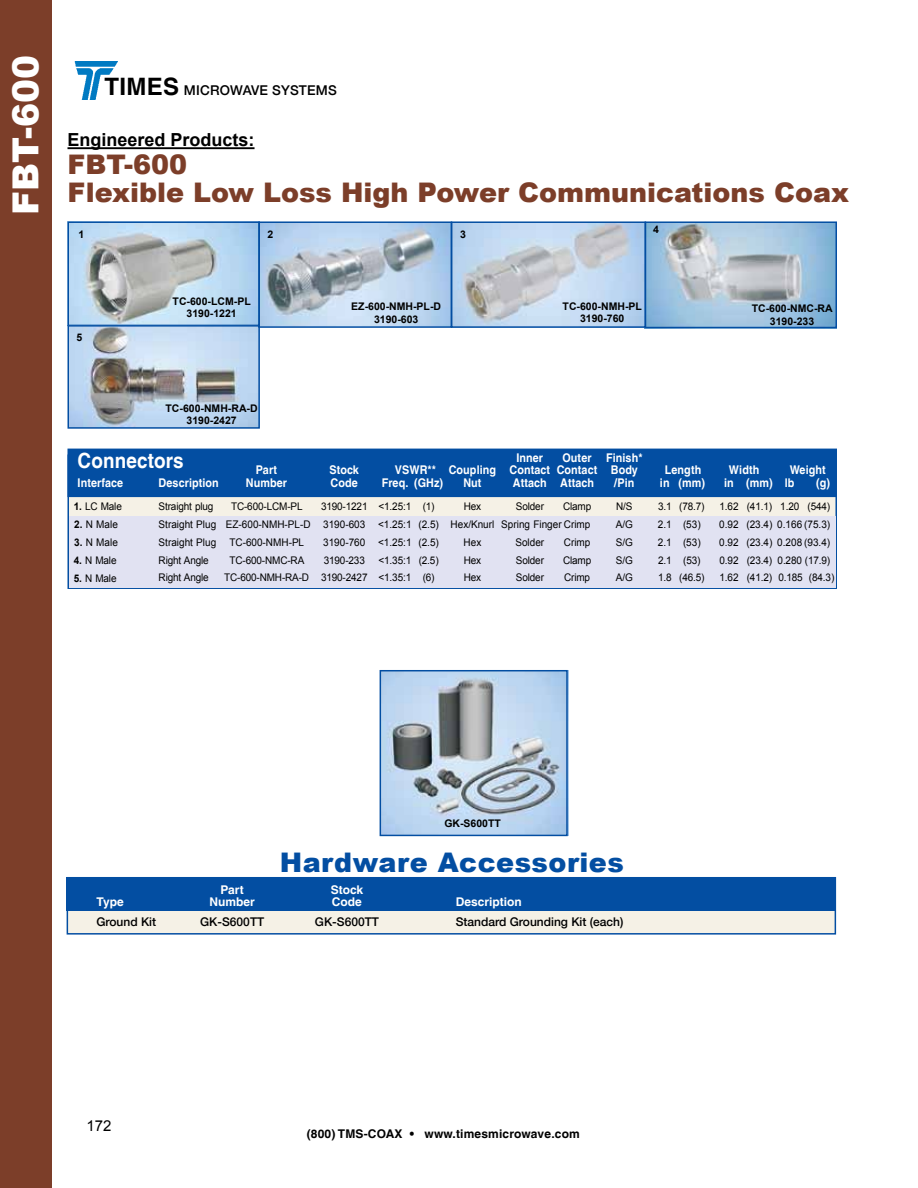
<style>
.page{position:relative;width:918px;height:1188px;background:#fff}
.page>*{position:absolute;margin:0;border:0;box-sizing:border-box;transform-origin:0 0}
.t1{font:900 36px "Arial";color:#fff}
.t2{font:900 27px/27.8px "Arial";color:#7c3e29}
.t3{font:900 27px "Arial";letter-spacing:.015em;color:#034ea2}
.t4{font:700 21px "Helvetica LT";letter-spacing:.01em;color:#fff;scale:.9 1}
.t5{font:700 18px "Arial";color:#000}
.t6{font:15px "Arial";color:#000}
.t7{font:500 13.5px "Helvetica Neue LT";letter-spacing:.015em;color:#000}
.t8{font:700 12px "Helvetica LT";letter-spacing:.01em;color:#fff;scale:.9 1}
.t9{font:500 12px "Helvetica Neue LT";color:#000}
.t10{font:700 12px "Helvetica LT";letter-spacing:.015em;color:#000}
.t11{font:700 12px "Helvetica LT";letter-spacing:.01em;color:#fff}
.t12{font:10.5px "Arial";letter-spacing:-.015em;color:#000;scale:.95 1}
.t13{font:700 10.5px/12.6px "Arial";color:#000;text-align:center}
.s1{font-family:"Helvetica LT";font-weight:700;font-size:24px}
.s2{font-weight:700}
</style>
<div class="page">
<img style="left:75px;top:61px;width:43px;height:39px">
<hr style="left:68px;top:147px;width:187px;height:2px;background:#000">
<div style="left:67px;top:877px;width:769px;height:58px;background:#f5f1e6;border:2px solid #034ea2"></div>
<div style="left:67px;top:877px;width:769px;height:33px;background:#034ea2"></div>
<div style="left:0;top:0;width:51px;height:1188px;background:#7c3e29"></div>
<img style="left:383px;top:673px;width:182px;height:160px">
<div style="left:380px;top:670px;width:188px;height:166px;border:2px solid #034ea2"></div>
<img style="left:261px;top:224px;width:573px;height:101px">
<div style="left:68px;top:454px;width:769px;height:135px;background:#f5f1e6;border:2px solid #034ea2"></div>
<div style="left:68px;top:449px;width:769px;height:48px;background:#034ea2"></div>
<div style="left:69px;top:516px;width:766px;height:71px;background:#e1e2f2"></div>
<img style="left:71px;top:224px;width:186px;height:202px">
<div style="left:68px;top:221px;width:192px;height:105px;border:2px solid #034ea2"></div>
<div style="left:68px;top:325px;width:192px;height:104px;border:2px solid #034ea2"></div>
<div style="left:258px;top:221px;width:194px;height:107px;border:2px solid #034ea2"></div>
<div style="left:451px;top:221px;width:195px;height:107px;border:2px solid #034ea2"></div>
<div style="left:645px;top:221px;width:192px;height:107px;border:2px solid #034ea2"></div>
<h1 class="t1" style="left:-1px;top:215px;width:161px;rotate:-90deg">FBT-600</h1>
<p class="t7" style="left:105px;top:82px;width:234px"><span class="s1">TIMES</span> MICROWAVE SYSTEMS</p>
<h3 class="t5" style="left:68px;top:128px;width:189px">Engineered Products:</h3>
<h2 class="t2" style="left:68px;top:150px;width:783px">FBT-600<br>Flexible Low Loss High Power Communications Coax</h2>
<p class="t13" style="left:79px;top:228px;width:7px">1</p>
<p class="t13" style="left:76px;top:332px;width:7px">5</p>
<p class="t13" style="left:268px;top:228px;width:7px">2</p>
<p class="t13" style="left:460px;top:228px;width:7px">3</p>
<p class="t13" style="left:653px;top:224px;width:7px">4</p>
<p class="t13" style="left:173px;top:295px;width:80px">TC-600-LCM-PL<br>3190-1221</p>
<p class="t13" style="left:351px;top:300px;width:91px">EZ-600-NMH-PL-D<br>3190-603</p>
<p class="t13" style="left:563px;top:300px;width:81px">TC-600-NMH-PL<br>3190-760</p>
<p class="t13" style="left:752px;top:303px;width:83px">TC-600-NMC-RA<br>3190-233</p>
<p class="t13" style="left:166px;top:402px;width:94px">TC-600-NMH-RA-D<br>3190-2427</p>
<h3 class="t4" style="left:78px;top:448px;width:119px">Connectors</h3>
<p class="t8" style="left:516px;top:450px;width:31px">Inner</p>
<p class="t8" style="left:562px;top:450px;width:90px">Outer Finish*</p>
<p class="t8" style="left:256px;top:463px;width:25px">Part</p>
<p class="t8" style="left:329px;top:463px;width:34px">Stock</p>
<p class="t8" style="left:395px;top:463px;width:272px">VSWR** Coupling Contact Contact Body</p>
<p class="t8" style="left:665px;top:463px;width:42px">Length</p>
<p class="t8" style="left:729px;top:463px;width:35px">Width</p>
<p class="t8" style="left:790px;top:463px;width:42px">Weight</p>
<p class="t8" style="left:78px;top:476px;width:52px">Interface</p>
<p class="t8" style="left:159px;top:476px;width:68px">Description</p>
<p class="t8" style="left:246px;top:476px;width:47px">Number</p>
<p class="t8" style="left:331px;top:476px;width:32px">Code</p>
<p class="t8" style="left:382px;top:476px;width:70px">Freq. (GHz)</p>
<p class="t8" style="left:463px;top:476px;width:22px">Nut</p>
<p class="t8" style="left:513px;top:476px;width:92px">Attach Attach</p>
<p class="t8" style="left:614px;top:476px;width:24px">/Pin</p>
<p class="t8" style="left:660px;top:476px;width:52px">in (mm)</p>
<p class="t8" style="left:724px;top:476px;width:80px">in (mm) lb</p>
<p class="t8" style="left:816px;top:476px;width:17px">(g)</p>
<p class="t12" style="left:74px;top:499px;width:52px"><span class="s2">1.</span> LC Male</p>
<p class="t12" style="left:159px;top:499px;width:59px">Straight plug</p>
<p class="t12" style="left:231px;top:499px;width:77px">TC-600-LCM-PL</p>
<p class="t12" style="left:321px;top:499px;width:121px">3190-1221 &lt;1.25:1 (1)</p>
<p class="t12" style="left:464px;top:499px;width:20px">Hex</p>
<p class="t12" style="left:516px;top:499px;width:31px">Solder</p>
<p class="t12" style="left:563px;top:499px;width:31px">Clamp</p>
<p class="t12" style="left:616px;top:499px;width:19px">N/S</p>
<p class="t12" style="left:658px;top:499px;width:50px">3.1 (78.7)</p>
<p class="t12" style="left:720px;top:499px;width:118px">1.62 (41.1) 1.20 (544)</p>
<p class="t12" style="left:74px;top:517px;width:48px"><span class="s2">2.</span> N Male</p>
<p class="t12" style="left:159px;top:517px;width:456px">Straight Plug EZ-600-NMH-PL-D 3190-603 &lt;1.25:1 (2.5) Hex/Knurl Spring Finger Crimp</p>
<p class="t12" style="left:616px;top:517px;width:20px">A/G</p>
<p class="t12" style="left:658px;top:517px;width:47px">2.1 (53)</p>
<p class="t12" style="left:719px;top:517px;width:118px">0.92 (23.4) 0.166 (75.3)</p>
<p class="t12" style="left:74px;top:535px;width:48px"><span class="s2">3.</span> N Male</p>
<p class="t12" style="left:159px;top:535px;width:155px">Straight Plug TC-600-NMH-PL</p>
<p class="t12" style="left:323px;top:535px;width:123px">3190-760 &lt;1.25:1 (2.5)</p>
<p class="t12" style="left:464px;top:535px;width:20px">Hex</p>
<p class="t12" style="left:515px;top:535px;width:32px">Solder</p>
<p class="t12" style="left:564px;top:535px;width:29px">Crimp</p>
<p class="t12" style="left:616px;top:535px;width:20px">S/G</p>
<p class="t12" style="left:658px;top:535px;width:47px">2.1 (53)</p>
<p class="t12" style="left:719px;top:535px;width:118px">0.92 (23.4) 0.208 (93.4)</p>
<p class="t12" style="left:74px;top:553px;width:46px"><span class="s2">4.</span> N Male</p>
<p class="t12" style="left:159px;top:553px;width:54px">Right Angle</p>
<p class="t12" style="left:230px;top:553px;width:80px">TC-600-NMC-RA</p>
<p class="t12" style="left:324px;top:553px;width:45px">3190-233</p>
<p class="t12" style="left:379px;top:553px;width:65px">&lt;1.35:1 (2.5)</p>
<p class="t12" style="left:464px;top:553px;width:20px">Hex</p>
<p class="t12" style="left:516px;top:553px;width:31px">Solder</p>
<p class="t12" style="left:563px;top:553px;width:31px">Clamp</p>
<p class="t12" style="left:616px;top:553px;width:19px">S/G</p>
<p class="t12" style="left:658px;top:553px;width:46px">2.1 (53)</p>
<p class="t12" style="left:720px;top:553px;width:118px">0.92 (23.4) 0.280 (17.9)</p>
<p class="t12" style="left:74px;top:571px;width:46px"><span class="s2">5.</span> N Male</p>
<p class="t12" style="left:159px;top:570px;width:54px">Right Angle</p>
<p class="t12" style="left:224px;top:570px;width:223px">TC-600-NMH-RA-D 3190-2427 &lt;1.35:1 (6)</p>
<p class="t12" style="left:464px;top:570px;width:20px">Hex</p>
<p class="t12" style="left:516px;top:570px;width:31px">Solder</p>
<p class="t12" style="left:564px;top:570px;width:29px">Crimp</p>
<p class="t12" style="left:616px;top:570px;width:19px">A/G</p>
<p class="t12" style="left:658px;top:570px;width:50px">1.8 (46.5)</p>
<p class="t12" style="left:720px;top:570px;width:122px">1.62 (41.2) 0.185 (84.3)</p>
<p class="t13" style="left:444px;top:817px;width:58px">GK-S600TT</p>
<h2 class="t3" style="left:280px;top:843px;width:346px">Hardware Accessories</h2>
<p class="t11" style="left:221px;top:882px;width:25px">Part</p>
<p class="t11" style="left:331px;top:882px;width:34px">Stock</p>
<p class="t11" style="left:96px;top:895px;width:29px">Type</p>
<p class="t11" style="left:210px;top:895px;width:47px">Number</p>
<p class="t11" style="left:332px;top:895px;width:31px">Code</p>
<p class="t11" style="left:456px;top:895px;width:68px">Description</p>
<p class="t9" style="left:96px;top:915px;width:61px">Ground Kit</p>
<p class="t9" style="left:200px;top:915px;width:66px">GK-S600TT</p>
<p class="t9" style="left:315px;top:915px;width:66px">GK-S600TT</p>
<p class="t9" style="left:456px;top:915px;width:169px">Standard Grounding Kit (each)</p>
<h3 class="t6" style="left:87px;top:1116px;width:27px">172</h3>
<p class="t10" style="left:307px;top:1127px;width:275px">(800) TMS-COAX • www.timesmicrowave.com</p>
</div>
